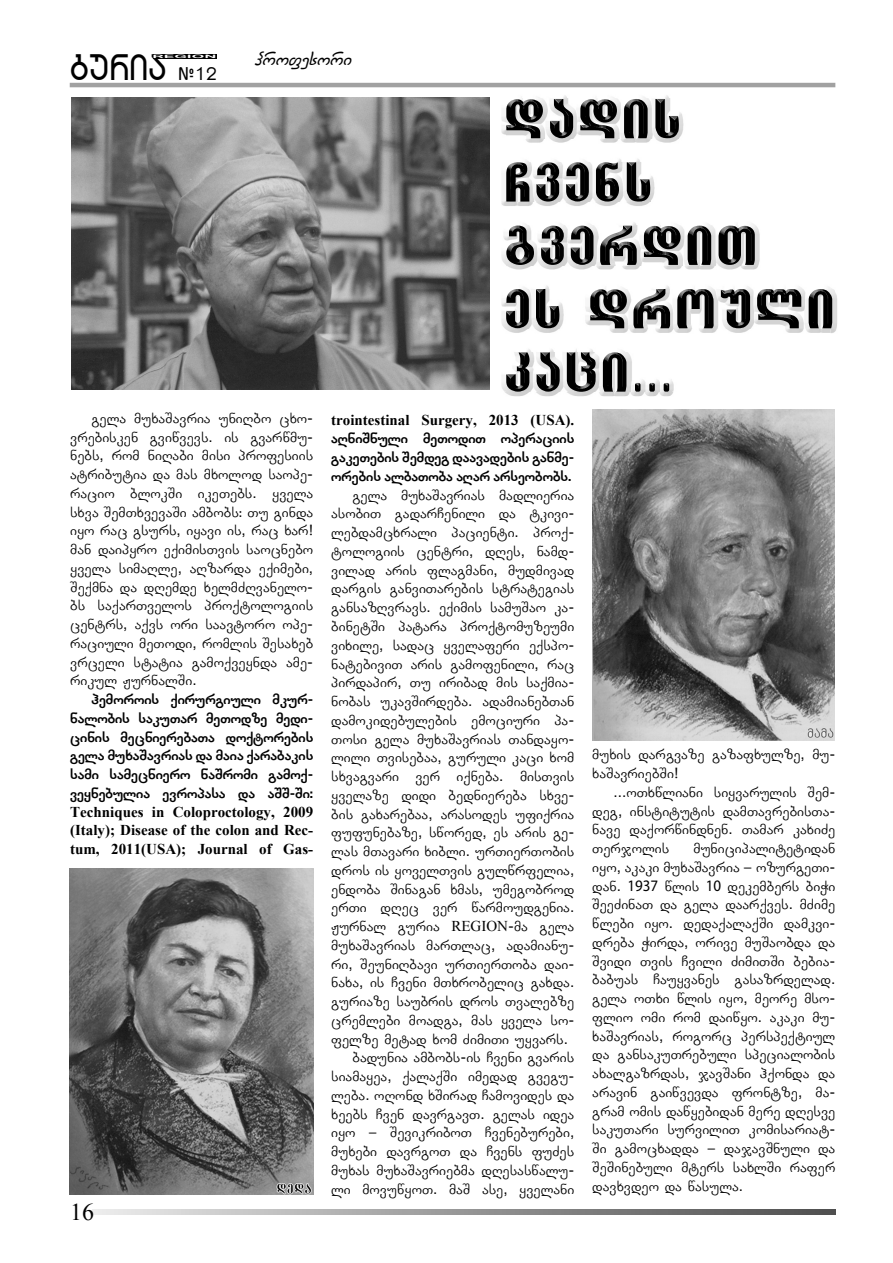
<style>
.page{position:relative;width:893px;height:1263px;background:#fff}
.page>*{position:absolute;margin:0;border:0;box-sizing:border-box;transform-origin:0 0}
.t1{font:40.35px "Mrgvlovani";color:#000;scale:.9 1}
.t2{font:24px "Times New Roman";color:#000}
.t3{font:18px "Sanet";color:#000}
.t4{font:15px/18.8px "A Kolkhety N";color:#000;text-align:justify}
.t5{font:700 15px/18.8px "A Kolkhety N";color:#000;text-align:justify}
.t6{font:700 15px/18.8px "Times New Roman";color:#000;text-align:justify}
.t7{font:italic 14.25px "Saba";color:#000}
.t8{font:4.65px "Arial Rounded MT Bold";color:#fff;scale:3.42 1}
.s1{font-family:"Times New Roman"}
</style>
<div class="page">
<img style="left:92px;top:1210px;width:744px;height:4px">
<div style="left:154px;top:54px;width:63px;height:5px;background:#000"></div>
<hr style="left:70px;top:83px;width:765px;height:4px;background:#a1a1a1">
<img style="left:71px;top:98px;width:418px;height:292px">
<img style="left:505px;top:288px;width:332px;height:108px">
<img style="left:506px;top:392px;width:120px;height:1px">
<img style="left:501px;top:95px;width:329px;height:297px">
<img style="left:617px;top:99px;width:62px;height:39px">
<img style="left:506px;top:99px;width:111px;height:39px">
<img style="left:619px;top:162px;width:31px;height:40px">
<img style="left:506px;top:162px;width:113px;height:40px">
<img style="left:623px;top:226px;width:132px;height:39px">
<img style="left:506px;top:226px;width:117px;height:39px">
<img style="left:506px;top:289px;width:155px;height:39px">
<img style="left:593px;top:409px;width:242px;height:331px">
<img style="left:70px;top:869px;width:243px;height:326px">
<h1 class="t1" style="left:70px;top:49px;width:109px">GURIA</h1>
<p class="t8" style="left:152px;top:54px;width:20px">REGION</p>
<p class="t3" style="left:179px;top:63px;width:40px">#12</p>
<p class="t7" style="left:255px;top:51px;width:103px">PROFESORI</p>
<p class="t4" style="left:70px;top:408px;width:245px;text-indent:21px">GELA MUXASAVRIA UNIRBO CXO-VREBISKEN GVIWVEVS. IS GVARWMU-NEBS, ROM NIRABI MISI PROFESIIS ATRIBUTIA DA MAS MXOLOD SAOPE-RACIO BLOKSI IKETEBS. YVELA SXVA SEMTXVEVASI AMBOBS: TU GINDA IYO RAC GSURS, IYAVI IS, RAC XAR!<br>MAN DAIPYRO EQIMISTVIS SAOCNEBO YVELA SIMARLE, ARZARDA EQIMEBI, SEQMNA DA DREMDE XELMZRVANELO-BS SAQARTVELOS PROQTOLOGIIS CENTRS, AQVS ORI SAAVTORO OPE-RACIULI METODI, ROMLIS SESAXEB VRCELI STATIA GAMOQVEYNDA AME-RIKUL JURNALSI.</p>
<p class="t5" style="left:70px;top:689px;width:245px;text-indent:21px">HEMOROIS QIRURGIULI MKUR-NALOBIS SAKUTAR METODZE MEDI-CINIS MECNIEREBATA DOQTOREBIS GELA MUXASAVRIAS DA MAIA QARABAKIS SAMI SAMECNIERO NASROMI GAMOQ-VEYNEBULIA EVROPASA DA ASS-SI:</p>
<p class="t6" style="left:70px;top:802px;width:245px">Techniques in Coloproctology, 2009 (Italy); Disease of the colon and Rec&shy;tum, 2011(USA); Journal of Gas-</p>
<h2 class="t2" style="left:70px;top:1199px;width:25px">16</h2>
<p class="t6" style="left:331px;top:410px;width:245px">trointestinal Surgery, 2013 (USA).</p>
<p class="t5" style="left:331px;top:429px;width:245px">ARNISNULI METODIT OPERACIIS GAKETEBIS SEMDEG DAAVADEBIS GANME-OREBIS ALBATOBA ARAR ARSEOBOBS.</p>
<p class="t4" style="left:352px;top:485px;width:223px">GELA MUXASAVRIAS MADLIERIA</p>
<p class="t4" style="left:331px;top:504px;width:245px">ASOBIT GADARCENILI DA TKIVI-</p>
<p class="t4" style="left:331px;top:523px;width:245px">LEBDAMCXRALI PACIENTI. PROQ-</p>
<p class="t4" style="left:331px;top:541px;width:245px">TOLOGIIS CENTRI, DRES, NAMD-</p>
<p class="t4" style="left:331px;top:560px;width:245px">VILAD ARIS FLAGMANI, MUDMIVAD</p>
<p class="t4" style="left:331px;top:579px;width:245px">DARGIS GANVITAREBIS STRATEGIAS</p>
<p class="t4" style="left:331px;top:598px;width:245px">GANSAZRVRAVS. EQIMIS SAMUSAO KA-</p>
<p class="t4" style="left:331px;top:616px;width:245px">BINETSI PATARA PROQTOMUZEUMI</p>
<p class="t4" style="left:331px;top:635px;width:245px">VIXILE, SADAC YVELAFERI EQSPO-</p>
<p class="t4" style="left:331px;top:654px;width:245px">NATEBIVIT ARIS GAMOFENILI, RAC</p>
<p class="t4" style="left:331px;top:673px;width:245px">PIRDAPIR, TU IRIBAD MIS SAQMIA-</p>
<p class="t4" style="left:331px;top:691px;width:245px">NOBAS UKAVSIRDEBA. ADAMIANEBTAN</p>
<p class="t4" style="left:331px;top:710px;width:245px">DAMOKIDEBULEBIS EMOCIURI PA-</p>
<p class="t4" style="left:331px;top:729px;width:245px">TOSI GELA MUXASAVRIAS TANDAYO-</p>
<p class="t4" style="left:331px;top:748px;width:245px">LILI TVISEBAA, GURULI KACI XOM</p>
<p class="t4" style="left:331px;top:766px;width:245px">SXVAGVARI VER IQNEBA. MISTVIS</p>
<p class="t4" style="left:331px;top:785px;width:245px">YVELAZE DIDI BEDNIEREBA SXVE-</p>
<p class="t4" style="left:331px;top:804px;width:245px">BIS GAXAREBAA, ARASODES UFIQRIA</p>
<p class="t4" style="left:331px;top:823px;width:245px">FUFUNEBAZE, SWORED, ES ARIS GE-</p>
<p class="t4" style="left:331px;top:841px;width:245px">LAS MTAVARI XIBLI. URTIERTOBIS</p>
<p class="t4" style="left:331px;top:860px;width:245px">DROS IS YOVELTVIS GULWRFELIA,</p>
<p class="t4" style="left:331px;top:879px;width:245px">ENDOBA SINAGAN XMAS, UMEGOBROD</p>
<p class="t4" style="left:331px;top:898px;width:245px">ERTI DREC VER WARMOUDGENIA.</p>
<p class="t4" style="left:331px;top:916px;width:245px">JURNAL GURIA <span class="s1">REGION</span>-MA GELA</p>
<p class="t4" style="left:331px;top:935px;width:245px">MUXASAVRIAS MARTLAC, ADAMIANU-</p>
<p class="t4" style="left:331px;top:954px;width:245px">RI, SEUNIRBAVI URTIERTOBA DAI-</p>
<p class="t4" style="left:331px;top:973px;width:245px">NAXA, IS CVENI MTXROBELIC GAXDA.</p>
<p class="t4" style="left:331px;top:991px;width:245px">GURIAZE SAUBRIS DROS TVALEBZE</p>
<p class="t4" style="left:331px;top:1010px;width:245px">CREMLEBI MOADGA, MAS YVELA SO-</p>
<p class="t4" style="left:331px;top:1029px;width:238px">FELZE METAD XOM ZIMITI UYVARS.</p>
<p class="t4" style="left:352px;top:1048px;width:223px">BADUNIA AMBOBS-IS CVENI GVARIS</p>
<p class="t4" style="left:331px;top:1066px;width:245px">SIAMAYEA, QALAQSI IMEDAD GVEGU-</p>
<p class="t4" style="left:331px;top:1085px;width:245px">LEBA. OROND XSIRAD CAMOVIDES DA</p>
<p class="t4" style="left:331px;top:1104px;width:245px">XEEBS CVEN DAVRGAVT. GELAS IDEA</p>
<p class="t4" style="left:331px;top:1123px;width:245px">IYO _ SEVIKRIBOT CVENEBUREBI,</p>
<p class="t4" style="left:331px;top:1141px;width:245px">MUXEBI DAVRGOT DA CVENS FUZES</p>
<p class="t4" style="left:331px;top:1160px;width:245px">MUXAS MUXASAVRIEBMA DRESASWALU-</p>
<p class="t4" style="left:331px;top:1179px;width:245px">LI MOVUWYOT. MAS ASE, YVELANI</p>
<p class="t4" style="left:592px;top:745px;width:245px">MUXIS DARGVAZE GAZAFXULZE, MU-<br>XASAVRIEBSI!</p>
<p class="t4" style="left:592px;top:782px;width:245px;text-indent:21px">...OTXWLIANI SIYVARULIS SEM-DEG, INSTITUTIS DAMTAVREBISTA-NAVE DAQORWINDNEN. TAMAR KAXIZE TERJOLIS</p>
<p class="t4" style="left:592px;top:838px;width:245px;text-indent:101px">MUNICIPALITETIDAN IYO, AKAKI MUXASAVRIA _ OZURGETI-DAN. 1937 WLIS 10 DEKEMBERS BIWI SEEZINAT DA GELA DAARQVES. MZIME WLEBI IYO. DEDAQALAQSI DAMKVI-DREBA WIRDA, ORIVE MUSAOBDA DA SVIDI TVIS CVILI ZIMITSI BEBIA-BABUAS CAUYVANES GASAZRDELAD.<br>GELA OTXI WLIS IYO, MEORE MSO-FLIO OMI ROM DAIWYO. AKAKI MU-XASAVRIAS, ROGORC PERSPEQTIUL DA GANSAKUTREBULI SPECIALOBIS AXALGAZRDAS, JAVSANI HQONDA DA ARAVIN GAIWVEVDA FRONTZE, MA-GRAM OMIS DAWYEBIDAN MERE DRESVE SAKUTARI SURVILIT KOMISARIAT-SI GAMOCXADDA _ DAJAVSNULI DA SESINEBULI MTERS SAXLSI RAFER DAVXVDEO DA WASULA.</p>
</div>
